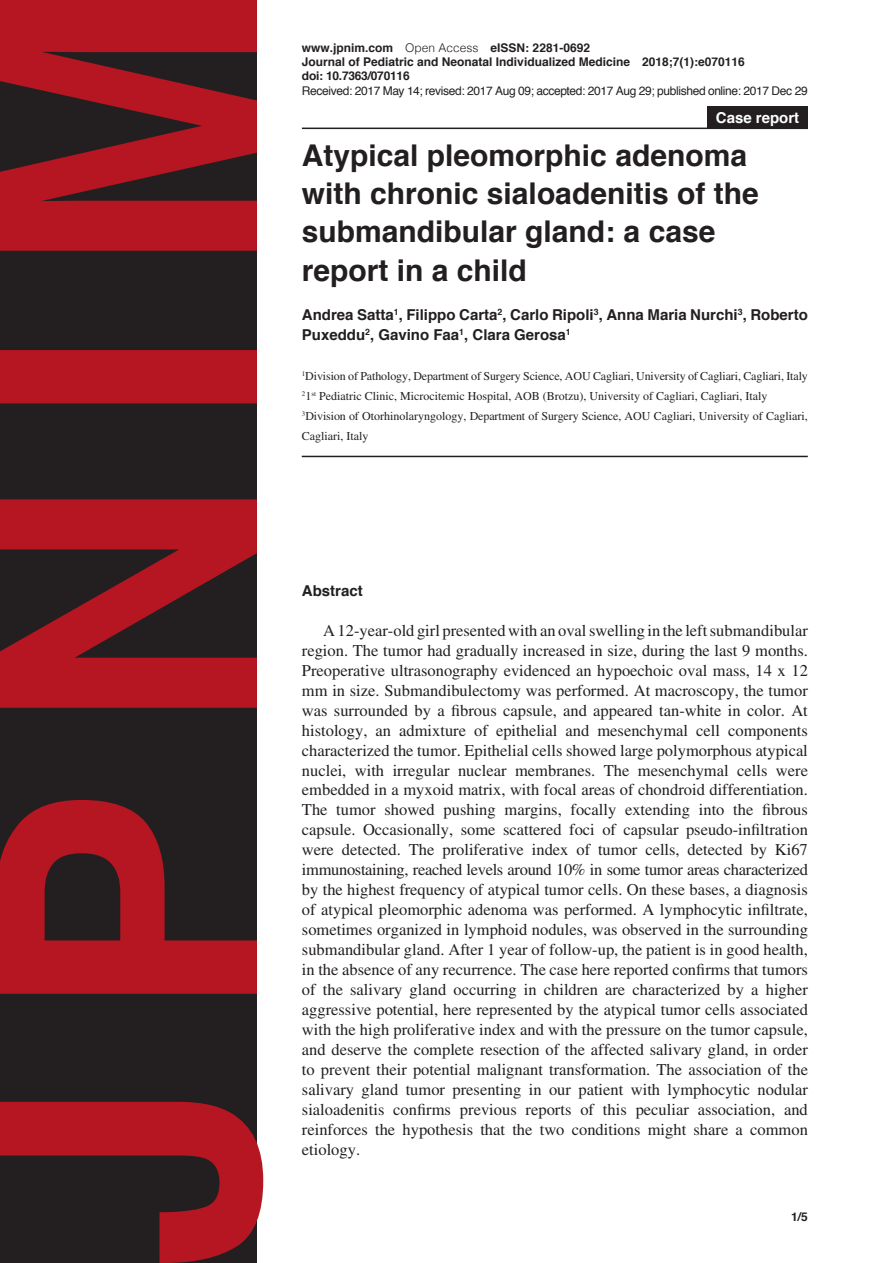
<style>
.page{position:relative;width:893px;height:1263px;background:#fff}
.page>*{position:absolute;margin:0;border:0;box-sizing:border-box;transform-origin:0 0}
.Heading1{font:700 30px/38.2px "Helvetica";color:#231f20}
.Body1{font:16.5px/20px "Times LT Std";color:#231f20;text-align:justify}
.Heading2{font:700 15px/20px "Helvetica";color:#231f20}
.article_description{font:700 15px "Helvetica";color:#fff}
.Body3{font:12px/20px "Times LT Std";color:#231f20}
.Footer_Right{font:700 12px "Helvetica";color:#231f20}
.Footer_Right-2{font:12px "Helvetica";letter-spacing:-.03em;color:#231f20}
.Footer_Right-3{font:700 12px "Helvetica";letter-spacing:-.02em;color:#231f20}
.Page_Right{font:700 12px "Helvetica";color:#231f20}
.s1{font-weight:300}
</style>
<div class="page">
<svg style="left:0;top:0;width:263px;height:1263px;background:#662025"></svg>
<hr style="left:302px;top:128px;width:506px;height:1px;background:#231f20">
<hr style="left:302px;top:456px;width:506px;height:1px;background:#231f20">
<div style="left:707px;top:106px;width:101px;height:22px;background:#231f20"></div>
<p class="Footer_Right" style="left:302px;top:38px;width:290px">www.jpnim.com <span class="s1">Open Access</span> eISSN: 2281-0692</p>
<p class="Footer_Right" style="left:302px;top:52px;width:444px">Journal of Pediatric and Neonatal Individualized Medicine 2018;7(1):e070116</p>
<p class="Footer_Right-3" style="left:302px;top:66px;width:109px">doi: 10.7363/070116</p>
<p class="Footer_Right-2" style="left:302px;top:81px;width:507px">Received: 2017 May 14; revised: 2017 Aug 09; accepted: 2017 Aug 29; published online: 2017 Dec 29</p>
<p class="article_description" style="left:716px;top:105px;width:85px">Case report</p>
<p class="Heading1" style="left:302px;top:136px;width:458px">Atypical pleomorphic adenoma with chronic sialoadenitis of the submandibular gland: a case report in a child</p>
<p class="Heading2" style="left:302px;top:305px;width:507px">Andrea Satta<sup>1</sup>, Filippo Carta<sup>2</sup>, Carlo Ripoli<sup>3</sup>, Anna Maria Nurchi<sup>3</sup>, Roberto<br>Puxeddu<sup>2</sup>, Gavino Faa<sup>1</sup>, Clara Gerosa<sup>1</sup></p>
<p class="Body3" style="left:302px;top:366px;width:508px"><sup>1</sup>Division of Pathology, Department of Surgery Science, AOU Cagliari, University of Cagliari, Cagliari, Italy</p>
<p class="Body3" style="left:302px;top:386px;width:467px"><sup>2</sup>1<sup>st</sup> Pediatric Clinic, Microcitemic Hospital, AOB (Brotzu), University of Cagliari, Cagliari, Italy</p>
<p class="Body3" style="left:302px;top:406px;width:508px"><sup>3</sup>Division of Otorhinolaryngology, Department of Surgery Science, AOU Cagliari, University of Cagliari,<br>Cagliari, Italy</p>
<p class="Heading2" style="left:302px;top:581px;width:62px">Abstract</p>
<p class="Body1" style="left:302px;top:620px;width:508px;text-indent:21px">A 12-year-old girl presented with an oval swelling in the left submandibular region. The tumor had gradually increased in size, during the last 9 months.<br>Preoperative ultrasonography evidenced an hypoechoic oval mass, 14 x 12 mm in size. Submandibulectomy was performed. At macroscopy, the tumor was surrounded by a fibrous capsule, and appeared tan-white in color. At histology, an admixture of epithelial and mesenchymal cell components characterized the tumor. Epithelial cells showed large polymorphous atypical nuclei, with irregular nuclear membranes. The mesenchymal cells were embedded in a myxoid matrix, with focal areas of chondroid differentiation.<br>The tumor showed pushing margins, focally extending into the fibrous capsule. Occasionally, some scattered foci of capsular pseudo-infiltration were detected. The proliferative index of tumor cells, detected by Ki67 immunostaining, reached levels around 10% in some tumor areas characterized by the highest frequency of atypical tumor cells. On these bases, a diagnosis of atypical pleomorphic adenoma was performed. A lymphocytic infiltrate, sometimes organized in lymphoid nodules, was observed in the surrounding submandibular gland. After 1 year of follow-up, the patient is in good health, in the absence of any recurrence. The case here reported confirms that tumors of the salivary gland occurring in children are characterized by a higher aggressive potential, here represented by the atypical tumor cells associated with the high proliferative index and with the pressure on the tumor capsule, and deserve the complete resection of the affected salivary gland, in order to prevent their potential malignant transformation. The association of the salivary gland tumor presenting in our patient with lymphocytic nodular sialoadenitis confirms previous reports of this peculiar association, and reinforces the hypothesis that the two conditions might share a common etiology.</p>
<p class="Page_Right" style="left:791px;top:1207px;width:18px">1/5</p>
</div>
